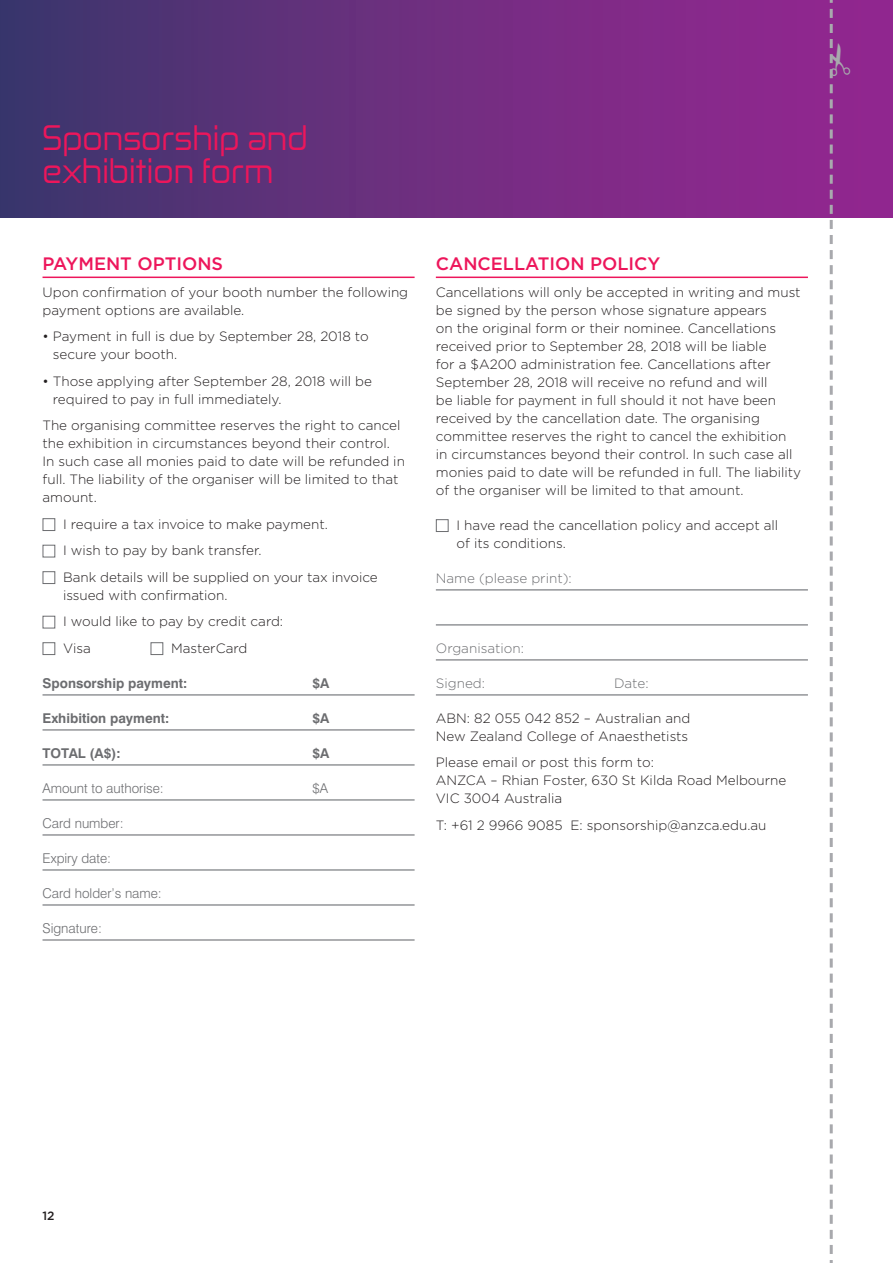
<style>
.page{position:relative;width:893px;height:1263px;background:#fff}
.page>*{position:absolute;margin:0;border:0;box-sizing:border-box;transform-origin:0 0}
.t1{font:33px/33px "Zekton Rg";color:#ed165b}
.t2{font:500 18px "Gotham";letter-spacing:-.005em;color:#ed165b}
.t3{font:300 13.5px/18px "Gotham";color:#231f20}
.t4{font:300 13.5px "Swiss 721 BT";color:#6c6d70}
.t5{font:700 13.5px "Swiss 721 BT";color:#6c6d70}
.t6{font:300 13.5px "Gotham";color:#6c6d70}
.t7{font:500 12px "Gotham";color:#231f20}
</style>
<div class="page">
<div style="left:0;top:0;width:893px;height:217px;background:linear-gradient(to right,#3f366d,#9b2693)"></div>
<hr style="left:43px;top:277px;width:372px;height:1px;background:#ed165b">
<hr style="left:43px;top:694px;width:372px;height:2px;background:#939598">
<hr style="left:43px;top:729px;width:372px;height:2px;background:#939598">
<hr style="left:43px;top:764px;width:372px;height:2px;background:#939598">
<hr style="left:43px;top:799px;width:372px;height:2px;background:#939598">
<hr style="left:43px;top:834px;width:372px;height:2px;background:#939598">
<hr style="left:43px;top:869px;width:372px;height:2px;background:#939598">
<hr style="left:43px;top:904px;width:372px;height:2px;background:#939598">
<hr style="left:43px;top:939px;width:372px;height:2px;background:#939598">
<div style="left:43px;top:518px;width:12px;height:13px;border:1px solid #6c6d70"></div>
<div style="left:43px;top:545px;width:12px;height:12px;border:1px solid #6c6d70"></div>
<div style="left:43px;top:571px;width:12px;height:13px;border:1px solid #6c6d70"></div>
<div style="left:43px;top:616px;width:12px;height:12px;border:1px solid #6c6d70"></div>
<div style="left:43px;top:642px;width:12px;height:13px;border:1px solid #6c6d70"></div>
<div style="left:151px;top:642px;width:12px;height:13px;border:1px solid #6c6d70"></div>
<hr style="left:436px;top:277px;width:372px;height:1px;background:#ed165b">
<hr style="left:436px;top:589px;width:372px;height:2px;background:#939598">
<hr style="left:436px;top:624px;width:372px;height:2px;background:#939598">
<hr style="left:436px;top:659px;width:372px;height:2px;background:#939598">
<hr style="left:436px;top:694px;width:372px;height:2px;background:#939598">
<div style="left:436px;top:519px;width:13px;height:13px;border:1px solid #6c6d70"></div>
<svg style="left:830px;top:0;width:20px;height:1263px"></svg>
<h1 class="t1" style="left:43px;top:120px;width:267px">Sponsorship and exhibition form</h1>
<h2 class="t2" style="left:43px;top:254px;width:182px">PAYMENT OPTIONS</h2>
<p class="t3" style="left:43px;top:283px;width:367px">Upon confirmation of your booth number the following payment options are available.</p>
<p class="t3" style="left:53px;top:327px;width:317px;text-indent:-10px">• Payment in full is due by September 28, 2018 to secure your booth.</p>
<p class="t3" style="left:53px;top:372px;width:321px;text-indent:-10px">• Those applying after September 28, 2018 will be required to pay in full immediately.</p>
<p class="t3" style="left:43px;top:416px;width:364px">The organising committee reserves the right to cancel the exhibition in circumstances beyond their control.<br>In such case all monies paid to date will be refunded in full. The liability of the organiser will be limited to that amount.</p>
<p class="t3" style="left:63px;top:510px;width:316px;line-height:26.5px">I require a tax invoice to make payment.<br>I wish to pay by bank transfer.<br>Bank details will be supplied on your tax invoice</p>
<p class="t3" style="left:63px;top:581px;width:222px;line-height:26.5px">issued with confirmation.<br>I would like to pay by credit card:<br>Visa</p>
<p class="t3" style="left:171px;top:639px;width:78px">MasterCard</p>
<p class="t5" style="left:43px;top:675px;width:146px">Sponsorship payment:</p>
<p class="t5" style="left:313px;top:675px;width:18px">$A</p>
<p class="t5" style="left:43px;top:710px;width:128px">Exhibition payment:</p>
<p class="t5" style="left:313px;top:710px;width:18px">$A</p>
<p class="t5" style="left:43px;top:745px;width:80px">TOTAL (A$):</p>
<p class="t5" style="left:313px;top:745px;width:18px">$A</p>
<p class="t4" style="left:43px;top:780px;width:123px">Amount to authorise:</p>
<p class="t4" style="left:313px;top:780px;width:17px">$A</p>
<p class="t4" style="left:43px;top:815px;width:83px">Card number:</p>
<p class="t4" style="left:43px;top:850px;width:70px">Expiry date:</p>
<p class="t4" style="left:43px;top:885px;width:121px">Card holder’s name:</p>
<p class="t4" style="left:43px;top:920px;width:61px">Signature:</p>
<h2 class="t2" style="left:436px;top:254px;width:226px">CANCELLATION POLICY</h2>
<p class="t3" style="left:436px;top:283px;width:367px">Cancellations will only be accepted in writing and must be signed by the person whose signature appears<br>on the original form or their nominee. Cancellations received prior to September 28, 2018 will be liable<br>for a $A200 administration fee. Cancellations after September 28, 2018 will receive no refund and will<br>be liable for payment in full should it not have been received by the cancellation date. The organising committee reserves the right to cancel the exhibition in circumstances beyond their control. In such case all monies paid to date will be refunded in full. The liability of the organiser will be limited to that amount.</p>
<p class="t3" style="left:456px;top:516px;width:323px">I have read the cancellation policy and accept all of its conditions.</p>
<p class="t6" style="left:436px;top:571px;width:137px">Name (please print):</p>
<p class="t6" style="left:436px;top:641px;width:90px">Organisation:</p>
<p class="t6" style="left:436px;top:676px;width:51px">Signed:</p>
<p class="t6" style="left:614px;top:676px;width:36px">Date:</p>
<p class="t3" style="left:436px;top:709px;width:256px">ABN: 82 055 042 852 – Australian and<br>New Zealand College of Anaesthetists</p>
<p class="t3" style="left:436px;top:753px;width:352px">Please email or post this form to:<br>ANZCA – Rhian Foster, 630 St Kilda Road Melbourne<br>VIC 3004 Australia</p>
<p class="t3" style="left:436px;top:816px;width:332px">T: +61 2 9966 9085 E: sponsorship@anzca.edu.au</p>
<p class="t7" style="left:43px;top:1209px;width:14px">12</p>
</div>
